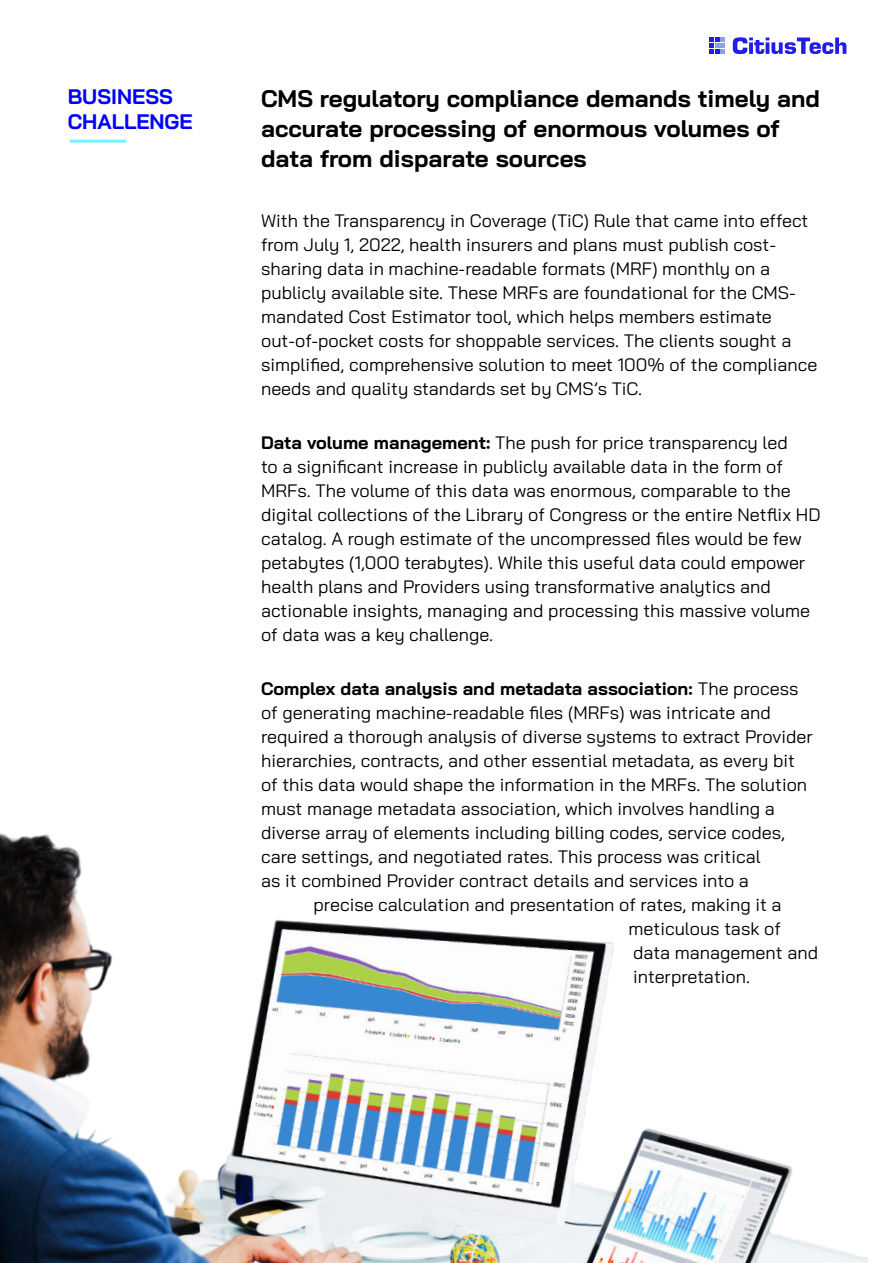
<style>
.page{position:relative;width:893px;height:1263px;background:#fff}
.page>*{position:absolute;margin:0;border:0;box-sizing:border-box;transform-origin:0 0}
.Headings{font:700 24px/30px "Bai Jamjuree";color:#000}
.Section_Heading{font:700 21px "Bai Jamjuree";color:#00f}
.t1{font:18px/24px "Bai Jamjuree";color:#000}
.t2{font:700 18px "Bai Jamjuree";color:#000}
.s1{font-weight:700}
.s2{font-weight:400}
</style>
<div class="page">
<svg style="left:733px;top:37px;width:113px;height:17px"></svg>
<svg style="left:709px;top:37px;width:16px;height:17px"></svg>
<hr style="left:70px;top:140px;width:56px;height:3px;background:#70f2ff">
<img style="left:0;top:833px;width:868px;height:430px">
<p class="Section_Heading" style="left:68px;top:84px;width:107px">BUSINESS</p>
<p class="Section_Heading" style="left:68px;top:109px;width:126px">CHALLENGE</p>
<p class="Headings" style="left:261px;top:83px;width:560px">CMS regulatory compliance demands timely and accurate processing of enormous volumes of data from disparate sources</p>
<p class="t1" style="left:261px;top:208px;width:558px">With the Transparency in Coverage (TiC) Rule that came into effect from July 1, 2022, health insurers and plans must publish cost&shy;sharing data in machine-readable formats (MRF) monthly on a publicly available site. These MRFs are foundational for the CMS&shy;mandated Cost Estimator tool, which helps members estimate out-of-pocket costs for shoppable services. The clients sought a simplified, comprehensive solution to meet 100% of the compliance needs and quality standards set by CMS’s TiC.</p>
<p class="t1" style="left:261px;top:430px;width:561px"><span class="s1">Data volume management:</span> The push for price transparency led<br>to a significant increase in publicly available data in the form of MRFs. The volume of this data was enormous, comparable to the digital collections of the Library of Congress or the entire Netflix HD catalog. A rough estimate of the uncompressed files would be few petabytes (1,000 terabytes). While this useful data could empower health plans and Providers using transformative analytics and actionable insights, managing and processing this massive volume of data was a key challenge.</p>
<p class="t2" style="left:261px;top:678px;width:539px">Complex data analysis and metadata association: <span class="s2">The process</span></p>
<p class="t1" style="left:261px;top:700px;width:511px">of generating machine-readable files (MRFs) was intricate and</p>
<p class="t1" style="left:261px;top:724px;width:553px">required a thorough analysis of diverse systems to extract Provider</p>
<p class="t1" style="left:261px;top:748px;width:535px">hierarchies, contracts, and other essential metadata, as every bit</p>
<p class="t1" style="left:261px;top:772px;width:548px">of this data would shape the information in the MRFs. The solution</p>
<p class="t1" style="left:261px;top:796px;width:515px">must manage metadata association, which involves handling a</p>
<p class="t1" style="left:261px;top:820px;width:525px">diverse array of elements including billing codes, service codes,</p>
<p class="t1" style="left:261px;top:844px;width:501px">care settings, and negotiated rates. This process was critical</p>
<p class="t1" style="left:261px;top:868px;width:489px">as it combined Provider contract details and services into a</p>
<p class="t1" style="left:314px;top:892px;width:470px">precise calculation and presentation of rates, making it a</p>
<p class="t1" style="left:629px;top:916px;width:154px">meticulous task of</p>
<p class="t1" style="left:633px;top:940px;width:187px">data management and</p>
<p class="t1" style="left:633px;top:964px;width:118px">interpretation.</p>
</div>
